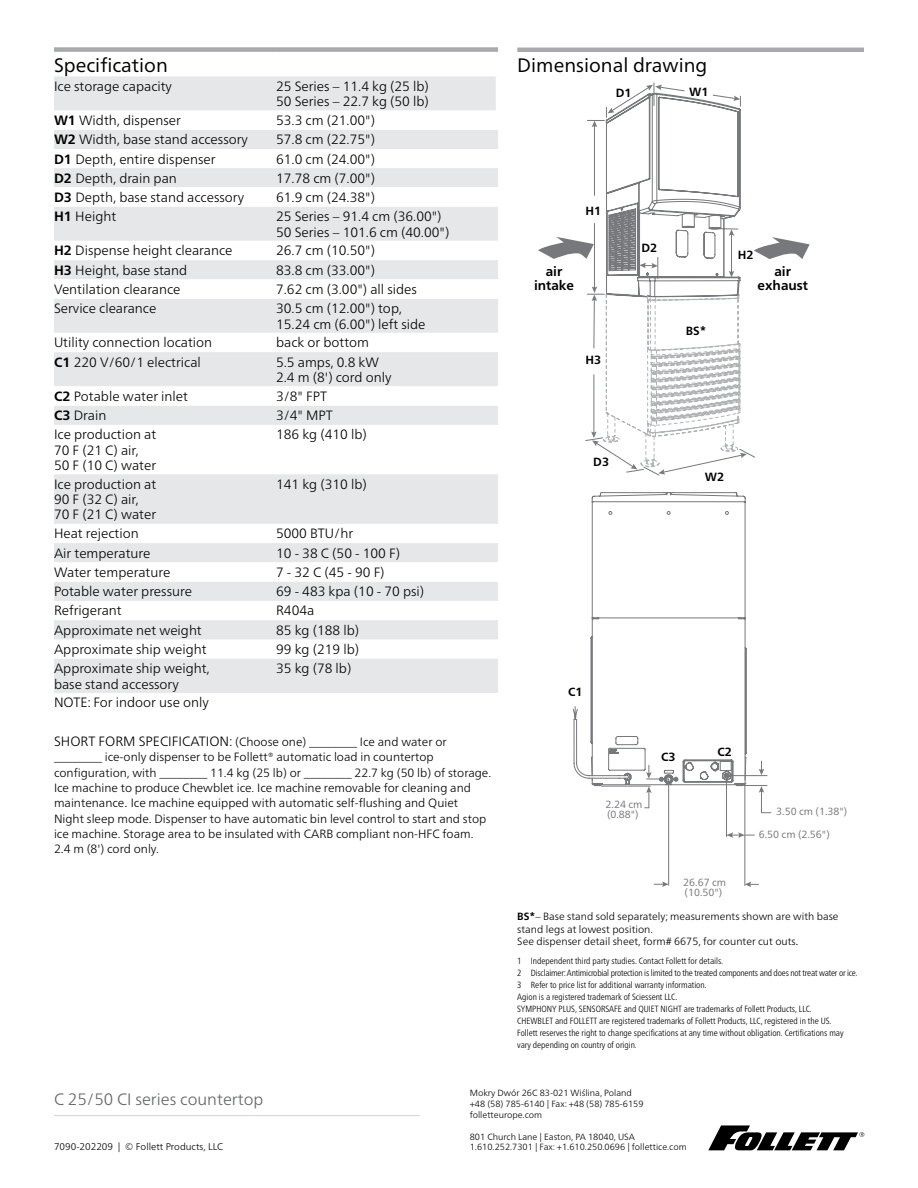
<style>
.page{position:relative;width:918px;height:1188px;background:#fff}
.page>*{position:absolute;margin:0;border:0;box-sizing:border-box;transform-origin:0 0}
.t1{font:19.5px "Frutiger Neue LT Pro";color:#000}
.t2{font:300 16.5px "Frutiger Neue LT Pro";color:#636466}
.t3{font:300 13.5px/15.3px "Frutiger Neue LT Pro";color:#000}
.t4{font:700 13.35px/13.4px "Frutiger Neue LT Pro";color:#000;text-align:center}
.t5{font:300 12px/15.3px "Frutiger Neue LT Pro";color:#000}
.t6{font:700 11.85px "Frutiger Neue LT Pro";color:#000}
.t7{font:300 10.5px/12.6px "Frutiger Neue LT Pro";color:#000}
.t8{font:10.35px/10.4px "Frutiger Neue LT Pro";color:#77787b}
.t9{font:300 9.75px "Frutiger Neue LT Pro";color:#000}
.t10{font:300 condensed 9px/12px "Frutiger Neue LT Pro";color:#000}
.t11{font:300 9px/10.8px "Frutiger Neue LT Pro";color:#000}
.s1{font-weight:700}
.s2{font-size:13.5px}
.s3{font-weight:400}
</style>
<div class="page">
<svg style="left:708px;top:1125px;width:156px;height:26px"></svg>
<hr style="left:54px;top:1115px;width:199px;height:1px;background:#d1d3d4">
<hr style="left:253px;top:1115px;width:167px;height:1px;background:#d1d3d4">
<div style="left:54px;top:76px;width:442px;height:34px;background:#e6e7e8"></div>
<svg style="left:54px;top:130px;width:444px;height:563px;fill:#e6e7e8"></svg>
<div style="left:54px;top:47px;width:222px;height:5px;background:#a7a9ac"></div>
<div style="left:276px;top:47px;width:222px;height:5px;background:#a7a9ac"></div>
<hr style="left:517px;top:48px;width:347px;height:4px;background:#a7a9ac">
<svg style="left:590px;top:492px;width:157px;height:214px"></svg>
<svg style="left:654px;top:881px;width:15px;height:6px"></svg>
<svg style="left:745px;top:882px;width:13px;height:5px"></svg>
<hr style="left:744px;top:784px;width:1px;height:102px;background:#77787b">
<hr style="left:668px;top:779px;width:1px;height:106px;background:#77787b">
<svg style="left:572px;top:706px;width:200px;height:132px"></svg>
<svg style="left:538px;top:83px;width:209px;height:392px"></svg>
<svg style="left:754px;top:237px;width:56px;height:22px"></svg>
<h1 class="t1" style="left:54px;top:53px;width:115px">Specification</h1>
<p class="t3" style="left:54px;top:78px;width:120px">Ice storage capacity</p>
<p class="t3" style="left:276px;top:78px;width:154px">25 Series – 11.4 kg (25 lb)<br>50 Series – 22.7 kg (50 lb)</p>
<p class="t3" style="left:54px;top:113px;width:128px"><span class="s1">W1</span> Width, dispenser</p>
<p class="t3" style="left:276px;top:113px;width:100px">53.3 cm (21.00")</p>
<p class="t3" style="left:54px;top:132px;width:195px"><span class="s1">W2</span> Width, base stand accessory</p>
<p class="t3" style="left:276px;top:132px;width:100px">57.8 cm (22.75")</p>
<p class="t3" style="left:54px;top:151px;width:163px"><span class="s1">D1</span> Depth, entire dispenser</p>
<p class="t3" style="left:276px;top:151px;width:100px">61.0 cm (24.00")</p>
<p class="t3" style="left:54px;top:170px;width:124px"><span class="s1">D2</span> Depth, drain pan</p>
<p class="t3" style="left:276px;top:170px;width:100px">17.78 cm (7.00")</p>
<p class="t3" style="left:54px;top:189px;width:192px"><span class="s1">D3</span> Depth, base stand accessory</p>
<p class="t3" style="left:276px;top:189px;width:100px">61.9 cm (24.38")</p>
<p class="t3" style="left:54px;top:209px;width:64px"><span class="s1">H1</span> Height</p>
<p class="t3" style="left:276px;top:209px;width:175px">25 Series – 91.4 cm (36.00")<br>50 Series – 101.6 cm (40.00")</p>
<p class="t3" style="left:54px;top:243px;width:180px"><span class="s1">H2</span> Dispense height clearance</p>
<p class="t3" style="left:276px;top:243px;width:100px">26.7 cm (10.50")</p>
<p class="t3" style="left:54px;top:262px;width:135px"><span class="s1">H3</span> Height, base stand</p>
<p class="t3" style="left:276px;top:262px;width:100px">83.8 cm (33.00")</p>
<p class="t3" style="left:54px;top:281px;width:128px">Ventilation clearance</p>
<p class="t3" style="left:276px;top:281px;width:142px">7.62 cm (3.00") all sides</p>
<p class="t3" style="left:54px;top:301px;width:104px">Service clearance</p>
<p class="t3" style="left:276px;top:301px;width:151px">30.5 cm (12.00") top,<br>15.24 cm (6.00") left side</p>
<p class="t3" style="left:54px;top:335px;width:160px">Utility connection location</p>
<p class="t3" style="left:276px;top:335px;width:95px">back or bottom</p>
<p class="t3" style="left:54px;top:354px;width:148px"><span class="s1">C1</span> 220 V/60/1 electrical</p>
<p class="t3" style="left:276px;top:354px;width:117px">5.5 amps, 0.8 kW<br>2.4 m (8') cord only</p>
<p class="t3" style="left:54px;top:388px;width:136px"><span class="s1">C2</span> Potable water inlet</p>
<p class="t3" style="left:276px;top:388px;width:53px">3/8" FPT</p>
<p class="t3" style="left:54px;top:408px;width:54px"><span class="s1">C3</span> Drain</p>
<p class="t3" style="left:276px;top:408px;width:58px">3/4" MPT</p>
<p class="t3" style="left:54px;top:427px;width:104px">Ice production at<br>70 F (21 C) air,<br>50 F (10 C) water</p>
<p class="t3" style="left:276px;top:427px;width:92px">186 kg (410 lb)</p>
<p class="t3" style="left:54px;top:476px;width:104px">Ice production at<br>90 F (32 C) air,<br>70 F (21 C) water</p>
<p class="t3" style="left:276px;top:476px;width:92px">141 kg (310 lb)</p>
<p class="t3" style="left:54px;top:526px;width:86px">Heat rejection</p>
<p class="t3" style="left:276px;top:526px;width:79px">5000 BTU/hr</p>
<p class="t3" style="left:54px;top:545px;width:98px">Air temperature</p>
<p class="t3" style="left:276px;top:545px;width:126px">10 - 38 C (50 - 100 F)</p>
<p class="t3" style="left:54px;top:564px;width:118px">Water temperature</p>
<p class="t3" style="left:276px;top:564px;width:110px">7 - 32 C (45 - 90 F)</p>
<p class="t3" style="left:54px;top:584px;width:140px">Potable water pressure</p>
<p class="t3" style="left:276px;top:584px;width:150px">69 - 483 kpa (10 - 70 psi)</p>
<p class="t3" style="left:54px;top:603px;width:69px">Refrigerant</p>
<p class="t3" style="left:276px;top:603px;width:40px">R404a</p>
<p class="t3" style="left:54px;top:622px;width:149px">Approximate net weight</p>
<p class="t3" style="left:276px;top:622px;width:85px">85 kg (188 lb)</p>
<p class="t3" style="left:54px;top:641px;width:154px">Approximate ship weight</p>
<p class="t3" style="left:276px;top:641px;width:85px">99 kg (219 lb)</p>
<p class="t3" style="left:54px;top:661px;width:157px">Approximate ship weight, base stand accessory</p>
<p class="t3" style="left:276px;top:661px;width:77px">35 kg (78 lb)</p>
<p class="t3" style="left:54px;top:695px;width:156px">NOTE: For indoor use only</p>
<p class="t5" style="left:54px;top:734px;width:439px"><span class="s2">SHORT FORM SPECIFICATION:</span> (Choose one) ________ Ice and water or ________ ice-only dispenser to be Follett® automatic load in countertop configuration, with ________ 11.4 kg (25 lb) or ________ 22.7 kg (50 lb) of storage.<br>Ice machine to produce Chewblet ice. Ice machine removable for cleaning and maintenance<span class="s2">.</span> Ice machine equipped with automatic self-flushing and Quiet Night sleep mode. Dispenser to have automatic bin level control to start and stop ice machine. Storage area to be insulated with CARB compliant non-HFC foam.<br>2.4 m (8') cord only.</p>
<h1 class="t1" style="left:517px;top:54px;width:192px">Dimensional drawing</h1>
<p class="t6" style="left:616px;top:86px;width:17px">D1</p>
<p class="t6" style="left:689px;top:85px;width:21px">W1</p>
<p class="t6" style="left:585px;top:204px;width:17px">H1</p>
<p class="t6" style="left:642px;top:241px;width:17px">D2</p>
<p class="t6" style="left:738px;top:248px;width:17px">H2</p>
<p class="t4" style="left:534px;top:265px;width:41px">air intake</p>
<p class="t4" style="left:758px;top:265px;width:52px">air exhaust</p>
<p class="t6" style="left:585px;top:353px;width:17px">H3</p>
<p class="t6" style="left:593px;top:455px;width:17px">D3</p>
<p class="t6" style="left:686px;top:324px;width:22px">BS*</p>
<p class="t6" style="left:705px;top:470px;width:21px">W2</p>
<p class="t6" style="left:568px;top:685px;width:16px">C1</p>
<p class="t8" style="left:606px;top:799px;width:38px">2.24 cm (0.88")</p>
<p class="t6" style="left:661px;top:750px;width:16px">C3</p>
<p class="t6" style="left:718px;top:745px;width:16px">C2</p>
<p class="t8" style="left:683px;top:877px;width:44px">26.67 cm (10.50")</p>
<p class="t8" style="left:776px;top:806px;width:73px">3.50 cm (1.38")</p>
<p class="t8" style="left:759px;top:829px;width:73px">6.50 cm (2.56")</p>
<p class="t2" style="left:54px;top:1089px;width:211px">C 25/50 CI series countertop</p>
<p class="t9" style="left:54px;top:1141px;width:171px">7090-202209 | © Follett Products, LLC</p>
<p class="t7" style="left:517px;top:910px;width:323px"><span class="s1">BS*</span>– Base stand sold separately; measurements shown are with base stand legs at lowest position.<br>See dispenser detail sheet, form# 6675, for counter cut outs<span class="s3">.</span></p>
<p class="t10" style="left:517px;top:955px;width:342px">1 Independent third party studies. Contact Follett for details.<br>2 Disclaimer: Antimicrobial protection is limited to the treated components and does not treat water or ice.<br>3 Refer to price list for additional warranty information.<br>Agion is a registered trademark of Sciessent LLC.<br>SYMPHONY PLUS, SENSORSAFE and QUIET NIGHT are trademarks of Follett Products, LLC.<br>CHEWBLET and FOLLETT are registered trademarks of Follett Products, LLC, registered in the US.<br>Follett reserves the right to change specifications at any time without obligation. Certifications may vary depending on country of origin.</p>
<p class="t11" style="left:470px;top:1088px;width:175px">Mokry Dwór 26C 83-021 Wiślina, Poland +48 (58) 785-6140 | Fax: +48 (58) 785-6159 folletteurope.com</p>
<p class="t11" style="left:470px;top:1131px;width:218px">801 Church Lane | Easton, PA 18040, USA<br>1.610.252.7301 | Fax: +1.610.250.0696 | follettice.com</p>
</div>
